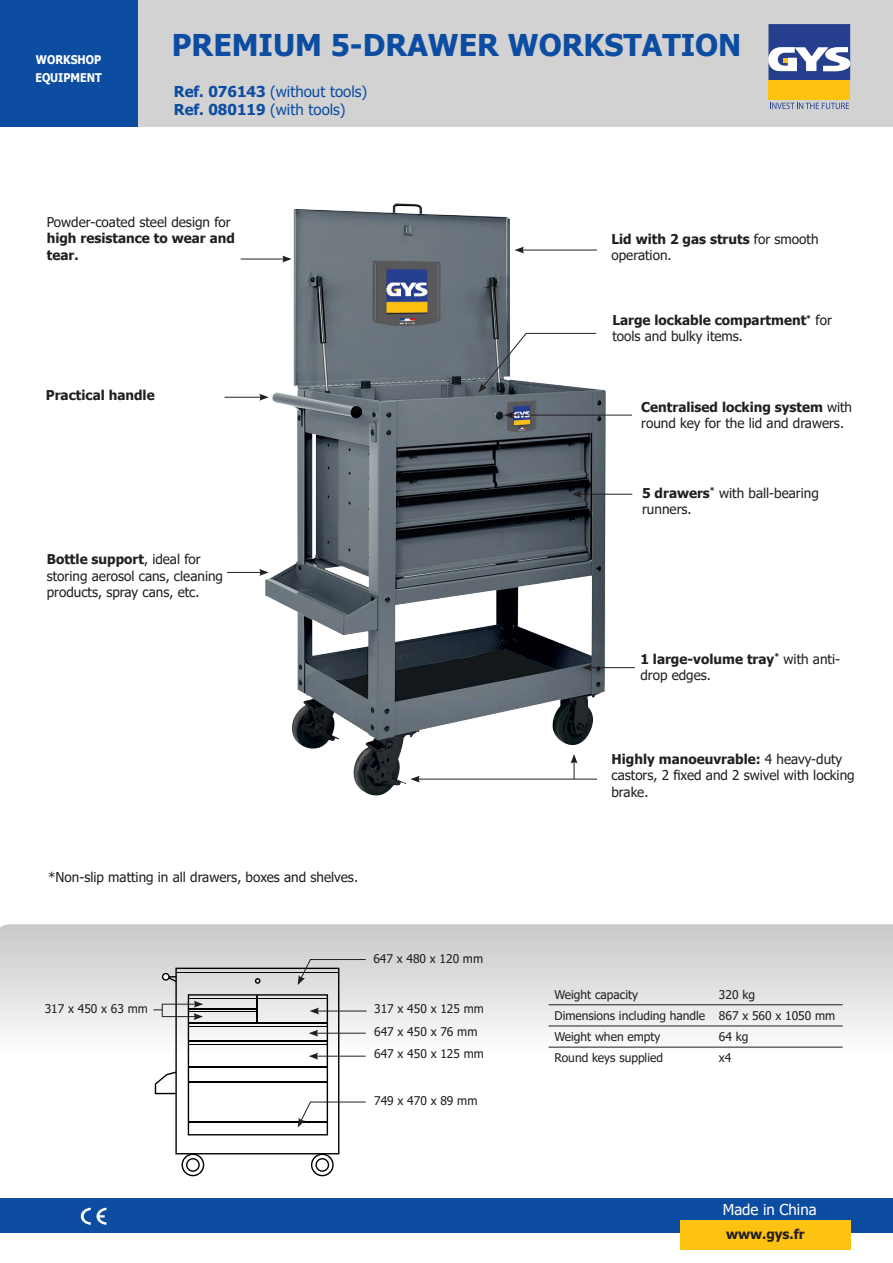
<style>
.page{position:relative;width:893px;height:1263px;background:#fff}
.page>*{position:absolute;margin:0;border:0;box-sizing:border-box;transform-origin:0 0}
.t1{font:700 30px "Tahoma";color:#0d4da1}
.t2{font:15px "Tahoma";color:#0d4da1}
.t3{font:15px "Tahoma";color:#fff}
.t4{font:13.5px/16.2px "Tahoma";color:#231f20}
.t5{font:700 13.5px/16.2px "Tahoma";color:#231f20}
.t6{font:12px "Tahoma";color:#231f20}
.t7{font:700 12px "Tahoma";color:#fff;scale:.9 1}
.s1{font-weight:700}
.s2{font-weight:400}
</style>
<div class="page">
<div style="left:137px;top:0;width:756px;height:127px;background:#d2d2d2"></div>
<div style="left:0;top:1198px;width:893px;height:34px;background:#0d4da1"></div>
<div style="left:768px;top:81px;width:82px;height:19px;background:#fec210"></div>
<svg style="left:768px;top:24px;width:82px;height:57px;background:#6575a9"></svg>
<svg style="left:770px;top:103px;width:79px;height:6px"></svg>
<div style="left:0;top:0;width:137px;height:127px;background:#0d4da1"></div>
<div style="left:680px;top:1220px;width:170px;height:30px;background:#fec210"></div>
<svg style="left:81px;top:1208px;width:26px;height:17px"></svg>
<svg style="left:0;top:924px;width:893px;height:124px"></svg>
<img style="left:255px;top:203px;width:362px;height:593px">
<hr style="left:522px;top:250px;width:75px;height:1px;background:#231f20">
<svg style="left:514px;top:247px;width:10px;height:6px"></svg>
<hr style="left:579px;top:494px;width:53px;height:1px;background:#231f20">
<svg style="left:572px;top:491px;width:9px;height:7px"></svg>
<hr style="left:225px;top:397px;width:37px;height:1px;background:#231f20">
<svg style="left:259px;top:394px;width:10px;height:7px"></svg>
<hr style="left:227px;top:572px;width:35px;height:1px;background:#231f20">
<svg style="left:259px;top:569px;width:10px;height:7px"></svg>
<hr style="left:417px;top:779px;width:180px;height:1px;background:#231f20">
<svg style="left:410px;top:776px;width:10px;height:6px"></svg>
<svg style="left:478px;top:333px;width:119px;height:59px"></svg>
<svg style="left:571px;top:754px;width:6px;height:25px"></svg>
<hr style="left:590px;top:667px;width:45px;height:1px;background:#231f20">
<svg style="left:583px;top:664px;width:9px;height:7px"></svg>
<hr style="left:511px;top:415px;width:121px;height:1px;background:#231f20">
<svg style="left:504px;top:412px;width:9px;height:6px"></svg>
<hr style="left:317px;top:1011px;width:50px;height:1px;background:#231f20">
<hr style="left:549px;top:1004px;width:164px;height:1px;background:#231f20">
<hr style="left:713px;top:1004px;width:130px;height:1px;background:#231f20">
<hr style="left:549px;top:1025px;width:164px;height:1px;background:#231f20">
<hr style="left:713px;top:1025px;width:130px;height:1px;background:#231f20">
<hr style="left:549px;top:1047px;width:164px;height:1px;background:#231f20">
<hr style="left:713px;top:1047px;width:130px;height:1px;background:#231f20">
<hr style="left:241px;top:259px;width:44px;height:1px;background:#231f20">
<svg style="left:282px;top:256px;width:10px;height:6px"></svg>
<svg style="left:153px;top:959px;width:213px;height:217px"></svg>
<p class="t7" style="left:36px;top:51px;width:74px">WORKSHOP</p>
<p class="t7" style="left:35px;top:69px;width:75px">EQUIPMENT</p>
<p class="t1" style="left:172px;top:24px;width:571px">PREMIUM 5-DRAWER WORKSTATION</p>
<p class="t2" style="left:174px;top:82px;width:195px"><span class="s1">Ref. 076143</span> (without tools)</p>
<p class="t2" style="left:174px;top:100px;width:173px"><span class="s1">Ref. 080119</span> (with tools)</p>
<p class="t5" style="left:47px;top:215px;width:190px"><span class="s2">Powder-coated steel design for </span>high resistance to wear and tear.</p>
<p class="t5" style="left:46px;top:387px;width:110px">Practical handle</p>
<p class="t4" style="left:47px;top:552px;width:178px"><span class="s1">Bottle support</span>, ideal for storing aerosol cans, cleaning products, spray cans, etc.</p>
<p class="t4" style="left:48px;top:870px;width:311px">*Non-slip matting in all drawers, boxes and shelves.</p>
<p class="t6" style="left:45px;top:1001px;width:105px">317 x 450 x 63 mm</p>
<p class="t6" style="left:373px;top:950px;width:111px">647 x 480 x 120 mm</p>
<p class="t6" style="left:374px;top:1001px;width:111px">317 x 450 x 125 mm</p>
<p class="t6" style="left:374px;top:1024px;width:105px">647 x 450 x 76 mm</p>
<p class="t6" style="left:374px;top:1046px;width:111px">647 x 450 x 125 mm</p>
<p class="t6" style="left:374px;top:1093px;width:105px">749 x 470 x 89 mm</p>
<p class="t4" style="left:611px;top:232px;width:209px"><span class="s1">Lid with 2 gas struts</span> for smooth operation.</p>
<p class="t5" style="left:612px;top:313px;width:221px">Large lockable compartment<sup>*</sup> <span class="s2">for tools and bulky items.</span></p>
<p class="t4" style="left:641px;top:399px;width:212px"><span class="s1">Centralised locking system</span> with round key for the lid and drawers.</p>
<p class="t4" style="left:642px;top:485px;width:178px"><span class="s1">5 drawers</span><sup>*</sup> with ball-bearing runners.</p>
<p class="t4" style="left:640px;top:651px;width:201px"><span class="s1">1 large-volume tray</span><sup>*</sup> with anti&shy;drop edges.</p>
<p class="t4" style="left:611px;top:752px;width:245px"><span class="s1">Highly manoeuvrable:</span> 4 heavy-duty castors, 2 fixed and 2 swivel with locking brake.</p>
<p class="t6" style="left:555px;top:986px;width:85px">Weight capacity</p>
<p class="t6" style="left:719px;top:986px;width:38px">320 kg</p>
<p class="t6" style="left:555px;top:1007px;width:152px">Dimensions including handle</p>
<p class="t6" style="left:719px;top:1007px;width:118px">867 x 560 x 1050 mm</p>
<p class="t6" style="left:555px;top:1029px;width:107px">Weight when empty</p>
<p class="t6" style="left:719px;top:1029px;width:31px">64 kg</p>
<p class="t6" style="left:555px;top:1050px;width:110px">Round keys supplied</p>
<p class="t6" style="left:719px;top:1050px;width:14px">x4</p>
<p class="t3" style="left:723px;top:1199px;width:95px">Made in China</p>
<p class="t5" style="left:726px;top:1227px;width:80px">www.gys.fr</p>
</div>
